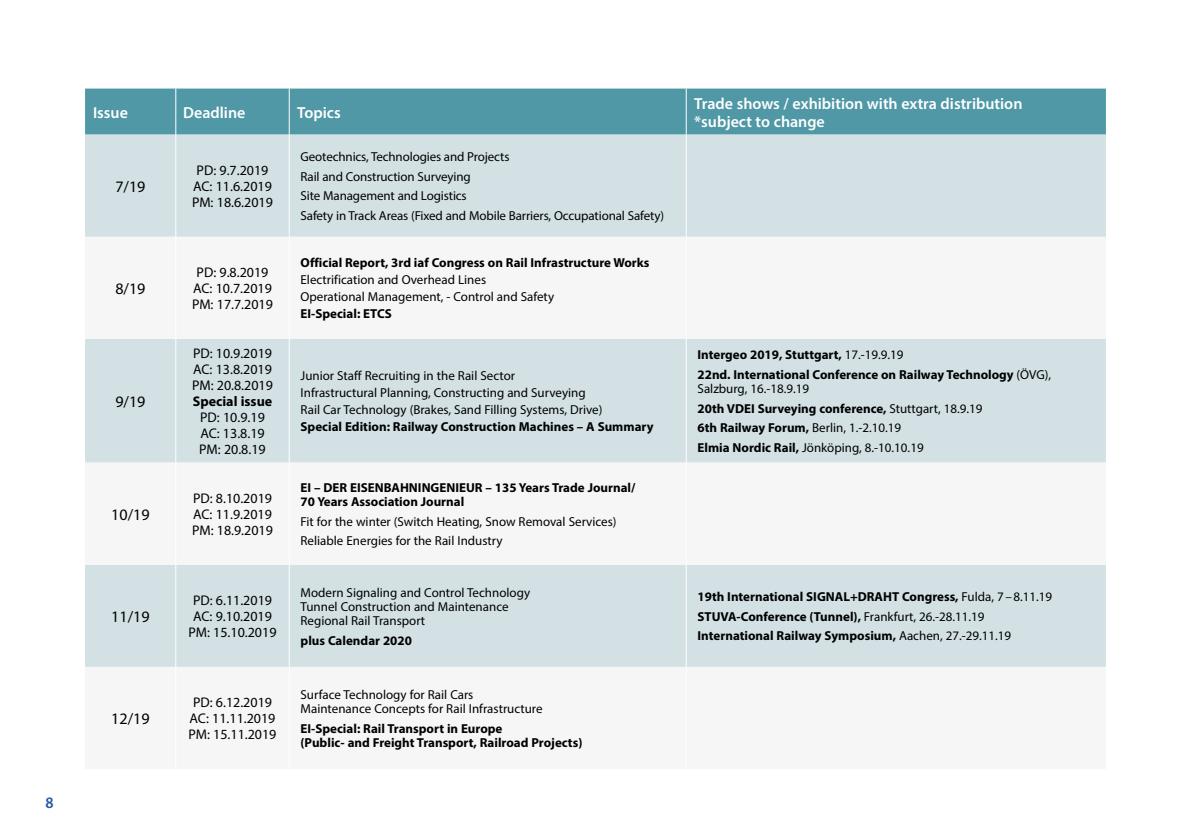
<style>
.page{position:relative;width:1191px;height:840px;background:#fff}
.page>*{position:absolute;margin:0;border:0;box-sizing:border-box;transform-origin:0 0}
.t1{font:600 16px/18px "Myriad Pro";color:#fff}
.t2{font:16px "Myriad Pro";color:#000}
.t3{font:600 16px "Myriad Pro";color:#1f59a9;scale:.95 1}
.t4{font:14px/16px "Myriad Pro";color:#000;text-align:center}
.t5{font:700 14px "Myriad Pro";color:#000}
.t6{font:13px/19.6px "Myriad Pro";color:#000}
.t7{font:700 13px/19.6px "Myriad Pro";color:#000}
.s1{font-weight:400}
.s2{font-weight:700}
</style>
<div class="page">
<div style="left:85px;top:88px;width:1021px;height:46px;background:#5098a6"></div>
<div style="left:85px;top:134px;width:1021px;height:103px;background:#d3e1e5"></div>
<svg style="left:85px;top:339px;width:1021px;height:328px;fill:#d3e1e5"></svg>
<hr style="left:175px;top:88px;width:1px;height:46px;background:#fff">
<hr style="left:289px;top:88px;width:1px;height:46px;background:#fff">
<hr style="left:685px;top:88px;width:1px;height:46px;background:#fff">
<hr style="left:175px;top:134px;width:1px;height:103px;background:#fff">
<hr style="left:289px;top:134px;width:1px;height:103px;background:#fff">
<hr style="left:685px;top:134px;width:1px;height:103px;background:#fff">
<hr style="left:175px;top:339px;width:1px;height:123px;background:#fff">
<hr style="left:289px;top:339px;width:1px;height:123px;background:#fff">
<hr style="left:685px;top:339px;width:1px;height:123px;background:#fff">
<hr style="left:175px;top:462px;width:1px;height:102px;background:#fff">
<hr style="left:289px;top:462px;width:1px;height:102px;background:#fff">
<hr style="left:685px;top:462px;width:1px;height:102px;background:#fff">
<hr style="left:175px;top:564px;width:1px;height:102px;background:#fff">
<hr style="left:289px;top:564px;width:1px;height:102px;background:#fff">
<hr style="left:685px;top:564px;width:1px;height:102px;background:#fff">
<hr style="left:175px;top:666px;width:1px;height:102px;background:#fff">
<hr style="left:289px;top:666px;width:1px;height:102px;background:#fff">
<hr style="left:685px;top:666px;width:1px;height:102px;background:#fff">
<p class="t3" style="left:45px;top:792px;width:10px">8</p>
<p class="t1" style="left:93px;top:103px;width:36px">Issue</p>
<p class="t1" style="left:183px;top:103px;width:64px">Deadline</p>
<p class="t1" style="left:297px;top:103px;width:45px">Topics</p>
<p class="t1" style="left:694px;top:94px;width:330px">Trade shows / exhibition with extra distribution *subject to change</p>
<p class="t2" style="left:115px;top:176px;width:32px">7/19</p>
<p class="t2" style="left:115px;top:278px;width:32px">8/19</p>
<p class="t2" style="left:115px;top:391px;width:32px">9/19</p>
<p class="t2" style="left:111px;top:504px;width:40px">10/19</p>
<p class="t2" style="left:111px;top:606px;width:40px">11/19</p>
<p class="t2" style="left:111px;top:708px;width:40px">12/19</p>
<p class="t4" style="left:192px;top:162px;width:82px">PD: 9.7.2019<br>AC: 11.6.2019<br>PM: 18.6.2019</p>
<p class="t4" style="left:192px;top:264px;width:82px">PD: 9.8.2019<br>AC: 10.7.2019<br>PM: 17.7.2019</p>
<p class="t4" style="left:192px;top:345px;width:82px;text-align:justify">PD: 10.9.2019<br>AC: 13.8.2019<br>PM: 20.8.2019</p>
<p class="t5" style="left:193px;top:392px;width:81px">Special issue</p>
<p class="t4" style="left:199px;top:409px;width:68px;text-align:justify">PD: 10.9.19<br>AC: 13.8.19<br>PM: 20.8.19</p>
<p class="t4" style="left:192px;top:489px;width:82px;text-align:justify">PD: 8.10.2019<br>AC: 11.9.2019<br>PM: 18.9.2019</p>
<p class="t6" style="left:300px;top:147px;width:365px">Geotechnics, Technologies and Projects<br>Rail and Construction Surveying<br>Site Management and Logistics<br>Safety in Track Areas (Fixed and Mobile Barriers, Occupational Safety)</p>
<p class="t7" style="left:300px;top:253px;width:350px">Official Report, 3rd iaf Congress on Rail Infrastructure Works</p>
<p class="t6" style="left:300px;top:271px;width:255px;line-height:16.8px">Electrification and Overhead Lines<br>Operational Management, - Control and Safety</p>
<p class="t7" style="left:300px;top:303px;width:71px">EI-Special: ETCS</p>
<p class="t6" style="left:300px;top:367px;width:303px;line-height:16.8px">Junior Staff Recruiting in the Rail Sector<br>Infrastructural Planning, Constructing and Surveying<br>Rail Car Technology (Brakes, Sand Filling Systems, Drive)</p>
<p class="t7" style="left:300px;top:416px;width:354px">Special Edition: Railway Construction Machines – A Summary</p>
<p class="t7" style="left:300px;top:477px;width:32px">EI – DER</p>
<p class="t7" style="left:350px;top:477px;width:8px">EISEN</p>
<p class="t7" style="left:384px;top:477px;width:64px">BAHNINGENIEUR</p>
<p class="t7" style="left:485px;top:477px;width:151px">– 135 Years Trade Journal/</p>
<p class="t7" style="left:300px;top:491px;width:165px">70 Years Association Journal</p>
<p class="t6" style="left:300px;top:511px;width:317px">Fit for the winter (Switch Heating, Snow Removal Services)<br>Reliable Energies for the Rail Industry</p>
<p class="t4" style="left:188px;top:591px;width:89px">PD: 6.11.2019<br>AC: 9.10.2019<br>PM: 15.10.2019</p>
<p class="t6" style="left:300px;top:585px;width:231px;line-height:14px">Modern Signaling and Control Technology<br>Tunnel Construction and Maintenance<br>Regional Rail Transport</p>
<p class="t7" style="left:300px;top:629px;width:113px">plus Calendar 2020</p>
<p class="t4" style="left:188px;top:694px;width:89px">PD: 6.12.2019<br>AC: 11.11.2019<br>PM: 15.11.2019</p>
<p class="t6" style="left:300px;top:687px;width:243px;line-height:14px">Surface Technology for Rail Cars<br>Maintenance Concepts for Rail Infrastructure</p>
<p class="t7" style="left:300px;top:720px;width:283px;line-height:14px">EI-Special: Rail Transport in Europe<br>(Public- and Freight Transport, Railroad Projects)</p>
<p class="t7" style="left:697px;top:344px;width:355px">Intergeo 2019, Stuttgart, <span class="s1">17.-19.9.19<br></span>22nd. International Conference on Railway Technology <span class="s1">(ÖVG),</span></p>
<p class="t6" style="left:697px;top:378px;width:113px">Salzburg, 16.-18.9.19</p>
<p class="t7" style="left:697px;top:398px;width:45px">20th VDEI</p>
<p class="t6" style="left:697px;top:398px;width:286px;text-indent:60px"><span class="s2">Surveying conference,</span> Stuttgart, 18.9.19<br><span class="s2">6th Railway Forum,</span> Berlin, 1.-2.10.19<br><span class="s2">Elmia Nordic Rail,</span> Jönköping, 8.-10.10.19</p>
<p class="t7" style="left:697px;top:586px;width:356px;text-indent:186px">HT Congress, <span class="s1">Fulda, 7–8.11.19<br></span>STUVA-Conference (Tunnel), <span class="s1">Frankfurt, 26.-28.11.19<br></span>International Railway Symposium, <span class="s1">Aachen, 27.-29.11.19</span></p>
<p class="t7" style="left:697px;top:586px;width:137px">19th International SIGNAL</p>
<p class="t7" style="left:850px;top:586px;width:17px">+DRA</p>
</div>
